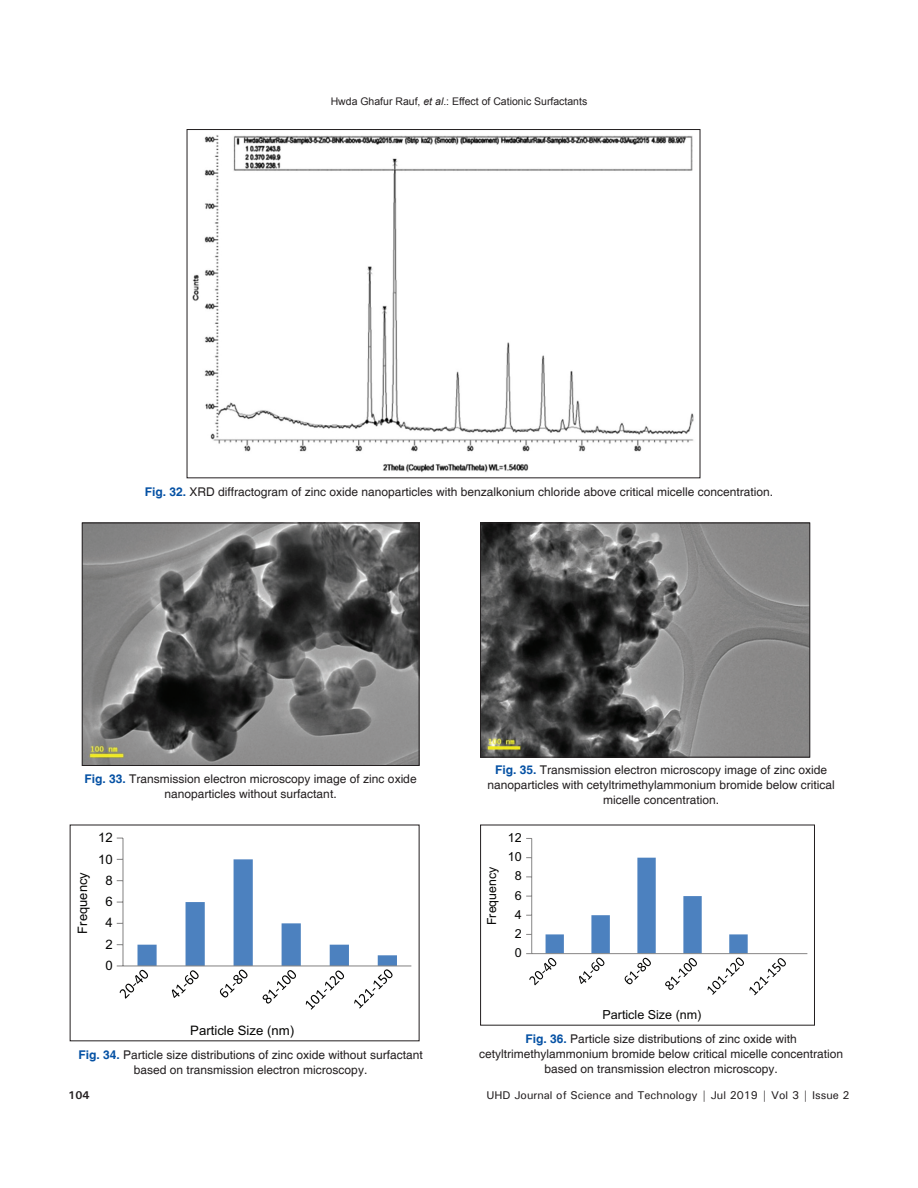
<style>
.page{position:relative;width:918px;height:1188px;background:#fff}
.page>*{position:absolute;margin:0;border:0;box-sizing:border-box;transform-origin:0 0}
.t1{font:13.05px "Arial";color:#050504}
.t2{font:12.45px "Arial";color:#050504}
.FGC{font:12px/15px "Helvetica";color:#231f20;text-align:center}
.t3{font:500 11.25px "Univers";color:#231f20}
.t4{font:700 11.25px "Univers";color:#231f20}
.t5{font:10.5px "Arial";color:#231f20}
.s1{font-style:italic}
.s2{font-weight:700;color:#0551a4}
</style>
<div class="page">
<img style="left:192px;top:135px;width:502px;height:338px">
<img style="left:84px;top:525px;width:333px;height:239px">
<div style="left:82px;top:523px;width:337px;height:243px;border:1px solid #231f20"></div>
<hr style="left:122px;top:838px;width:2px;height:128px;background:#878686">
<hr style="left:123px;top:965px;width:288px;height:1px;background:#878686">
<svg style="left:117px;top:859px;width:280px;height:151px"></svg>
<img style="left:482px;top:525px;width:326px;height:230px">
<div style="left:480px;top:523px;width:330px;height:234px;border:1px solid #231f20"></div>
<hr style="left:531px;top:838px;width:1px;height:116px;background:#878686">
<hr style="left:532px;top:953px;width:275px;height:1px;background:#878686">
<svg style="left:526px;top:857px;width:260px;height:138px"></svg>
<div style="left:480px;top:825px;width:335px;height:200px;border:1px solid #231f20"></div>
<p class="t5" style="left:331px;top:94px;width:258px">Hwda Ghafur Rauf, <span class="s1">et al</span>.: Effect of Cationic Surfactants</p>
<p class="FGC" style="left:145px;top:485px;width:630px"><span class="s2">Fig. 32.</span> XRD diffractogram of zinc oxide nanoparticles with benzalkonium chloride above critical micelle concentration.</p>
<p class="FGC" style="left:85px;top:772px;width:334px"><span class="s2">Fig. 33.</span> Transmission electron microscopy image of zinc oxide nanoparticles without surfactant.</p>
<p class="t1" style="left:98px;top:829px;width:16px">12</p>
<p class="t1" style="left:74px;top:934px;width:63px;rotate:-90deg">Frequency</p>
<p class="t1" style="left:98px;top:850px;width:16px">10</p>
<p class="t1" style="left:106px;top:871px;width:9px">8</p>
<p class="t1" style="left:106px;top:893px;width:9px">6</p>
<p class="t1" style="left:106px;top:914px;width:9px">4</p>
<p class="t1" style="left:106px;top:935px;width:9px">2</p>
<p class="t1" style="left:106px;top:957px;width:9px">0</p>
<p class="t1" style="left:190px;top:1021px;width:105px">Particle Size (nm)</p>
<p class="FGC" style="left:79px;top:1048px;width:346px"><span class="s2">Fig. 34.</span> Particle size distributions of zinc oxide without surfactant based on transmission electron microscopy.</p>
<p class="FGC" style="left:487px;top:763px;width:349px"><span class="s2">Fig. 35.</span> Transmission electron microscopy image of zinc oxide nanoparticles with cetyltrimethylammonium bromide below critical micelle concentration.</p>
<p class="t2" style="left:508px;top:829px;width:16px">12</p>
<p class="t2" style="left:483px;top:925px;width:60px;rotate:-90deg">Frequency</p>
<p class="t2" style="left:508px;top:848px;width:16px">10</p>
<p class="t2" style="left:515px;top:868px;width:8px">8</p>
<p class="t2" style="left:515px;top:887px;width:8px">6</p>
<p class="t2" style="left:515px;top:906px;width:8px">4</p>
<p class="t2" style="left:515px;top:925px;width:8px">2</p>
<p class="t2" style="left:515px;top:944px;width:8px">0</p>
<p class="t2" style="left:603px;top:1006px;width:100px">Particle Size (nm)</p>
<p class="FGC" style="left:479px;top:1031px;width:366px"><span class="s2">Fig. 36.</span> Particle size distributions of zinc oxide with cetyltrimethylammonium bromide below critical micelle concentration based on transmission electron microscopy.</p>
<p class="t4" style="left:68px;top:1088px;width:23px">104</p>
<p class="t3" style="left:486px;top:1088px;width:365px">UHD Journal of Science and Technology | Jul 2019 | Vol 3 | Issue 2</p>
</div>
